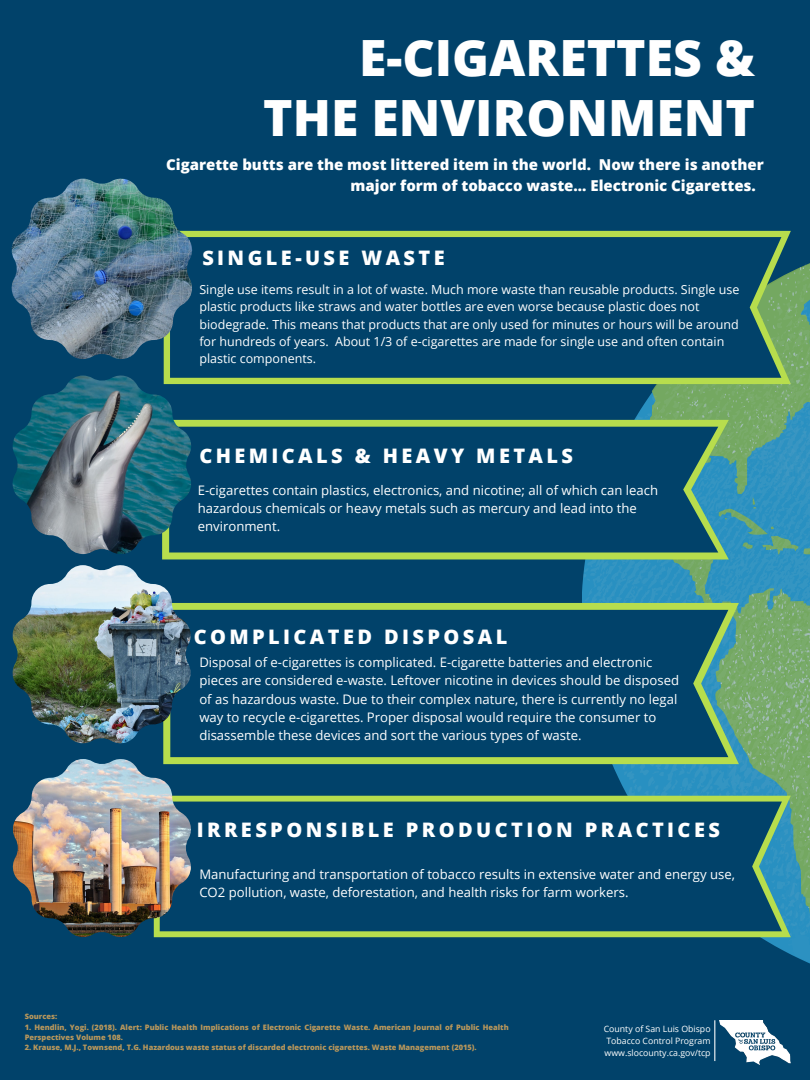
<style>
.page{position:relative;width:810px;height:1080px;background:#01426a}
.page>*{position:absolute;margin:0;border:0;box-sizing:border-box;transform-origin:0 0}
.t1{font:800 50px/59.6px "Open Sans";color:#fff;text-align:right}
.t2{font:800 20px "Open Sans";letter-spacing:.17em;color:#fff}
.t3{font:800 15px/20.9px "Open Sans";color:#fff}
.t4{font:13.12px/18.2px "Open Sans";color:#fff}
.t5{font:12.5px/17.2px "Open Sans";color:#fff}
.t6{font:8.75px/12.2px "Open Sans";color:#fff;text-align:justify}
.t7{font:800 7.5px/10.5px "Open Sans";color:#b9975b}
</style>
<div class="page">
<svg style="left:582px;top:384px;width:59px;height:554px"></svg>
<svg style="left:641px;top:932px;width:169px;height:32px"></svg>
<svg style="left:641px;top:263px;width:169px;height:669px;background:#579f91"></svg>
<img style="left:719px;top:1020px;width:72px;height:45px">
<svg style="left:164px;top:231px;width:627px;height:153px"></svg>
<img style="left:11px;top:179px;width:184px;height:180px">
<svg style="left:162px;top:420px;width:567px;height:139px"></svg>
<img style="left:12px;top:376px;width:182px;height:178px">
<svg style="left:163px;top:603px;width:576px;height:161px"></svg>
<img style="left:12px;top:565px;width:181px;height:178px">
<svg style="left:194px;top:796px;width:597px;height:141px"></svg>
<img style="left:12px;top:759px;width:182px;height:178px">
<svg style="left:714px;top:1020px;width:1px;height:41px"></svg>
<h1 class="t1" style="left:263px;top:27px;width:493px">E-CIGARETTES &amp;<br>THE ENVIRONMENT</h1>
<p class="t3" style="left:350px;top:154px;width:415px;text-indent:-184px">Cigarette butts are the most littered item in the world. Now there is another major form of tobacco waste... Electronic Cigarettes.</p>
<h2 class="t2" style="left:202px;top:243px;width:244px">SINGLE-USE WASTE</h2>
<p class="t5" style="left:199px;top:280px;width:542px">Single use items result in a lot of waste. Much more waste than reusable products. Single use plastic products like straws and water bottles are even worse because plastic does not biodegrade. This means that products that are only used for minutes or hours will be around for hundreds of years. About 1/3 of e-cigarettes are made for single use and often contain plastic components.</p>
<h2 class="t2" style="left:199px;top:442px;width:375px">CHEMICALS &amp; HEAVY METALS</h2>
<p class="t4" style="left:198px;top:481px;width:462px;line-height:18px">E-cigarettes contain plastics, electronics, and nicotine; all of which can leach hazardous chemicals or heavy metals such as mercury and lead into the environment.</p>
<h2 class="t2" style="left:194px;top:623px;width:315px">COMPLICATED DISPOSAL</h2>
<p class="t4" style="left:199px;top:653px;width:481px">Disposal of e-cigarettes is complicated. E-cigarette batteries and electronic pieces are considered e-waste. Leftover nicotine in devices should be disposed of as hazardous waste. Due to their complex nature, there is currently no legal way to recycle e-cigarettes. Proper disposal would require the consumer to disassemble these devices and sort the various types of waste.</p>
<h2 class="t2" style="left:197px;top:816px;width:525px">IRRESPONSIBLE PRODUCTION PRACTICES</h2>
<p class="t4" style="left:199px;top:865px;width:537px">Manufacturing and transportation of tobacco results in extensive water and energy use,<br>CO2 pollution, waste, deforestation, and health risks for farm workers.</p>
<p class="t7" style="left:25px;top:1011px;width:34px">Sources:</p>
<p class="t7" style="left:25px;top:1021px;width:485px">1. Hendlin, Yogi. (2018). Alert: Public Health Implications of Electronic Cigarette Waste. American Journal of Public Health<br>Perspectives Volume 108.</p>
<p class="t7" style="left:25px;top:1042px;width:454px">2. Krause, M.J., Townsend, T.G. Hazardous waste status of discarded electronic cigarettes. Waste Management (2015).</p>
<p class="t6" style="left:604px;top:1022px;width:108px">County of San Luis Obispo Tobacco Control Program www.slocounty.ca.gov/tcp</p>
</div>
